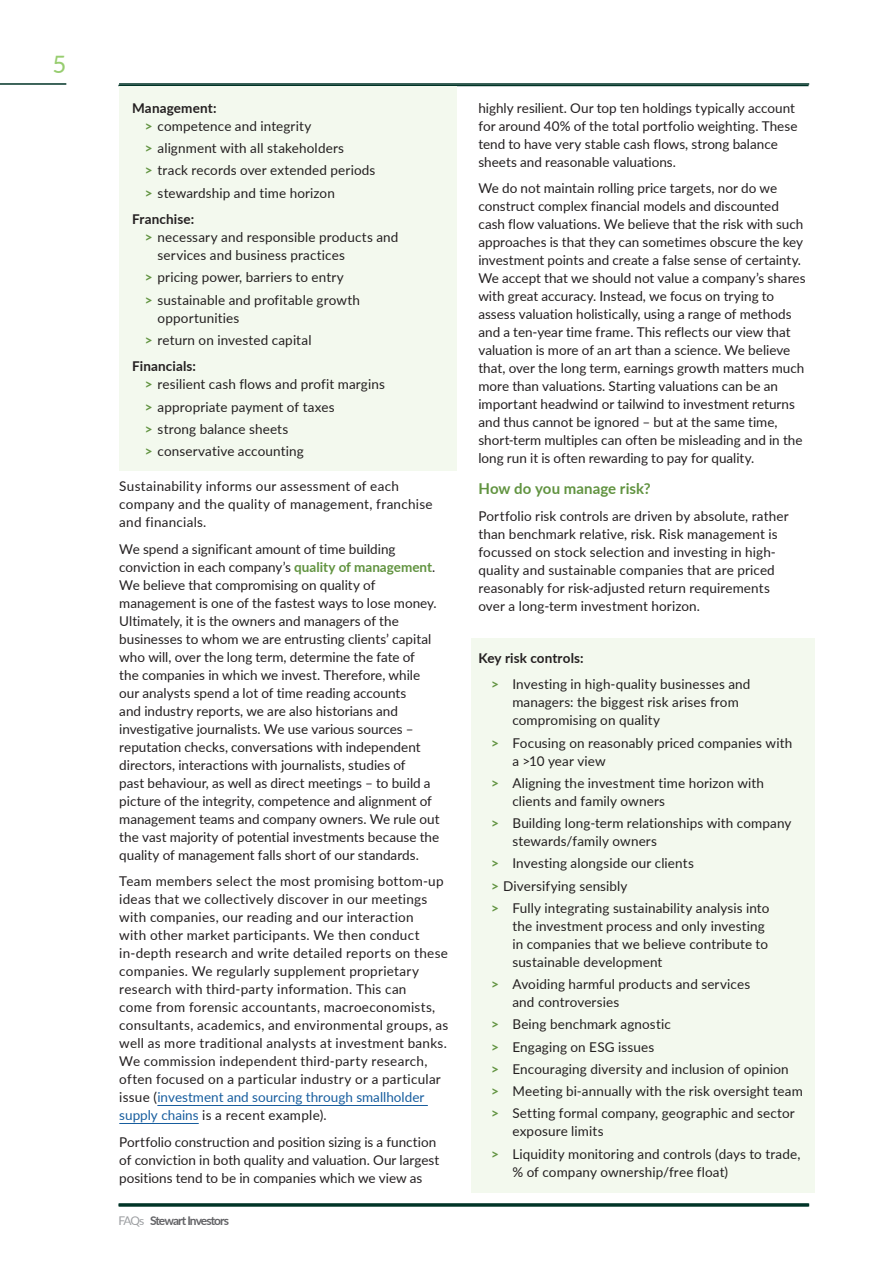
<style>
.page{position:relative;width:893px;height:1263px;background:#fff}
.page>*{position:absolute;margin:0;border:0;box-sizing:border-box;transform-origin:0 0}
.t1{font:24px "Lato";color:#97cd6f}
.t2{font:700 15px "Lato";letter-spacing:.01em;color:#619340}
.t3{font:13.5px/18px "Lato";letter-spacing:.005em;color:#231f20}
.t4{font:700 13.5px "Lato";letter-spacing:.01em;color:#231f20}
.t5{font:700 12px "Lato";letter-spacing:-.08em;color:#636366}
.s1{font-weight:700}
.s2{font-weight:700;color:#619340}
.s3{color:#175d9e}
.s4{font-weight:400;color:#9d9fa2}
</style>
<div class="page">
<hr style="left:118px;top:85px;width:691px;height:1px;background:#003427">
<div style="left:471px;top:638px;width:344px;height:554px;background:#f3f9ee"></div>
<div style="left:119px;top:86px;width:338px;height:385px;background:#f3f9ee"></div>
<hr style="left:119px;top:1203px;width:690px;height:3px;background:#003427">
<hr style="left:119px;top:83px;width:690px;height:2px;background:#003427">
<hr style="left:157px;top:1105px;width:271px;height:1px;background:#175d9e">
<hr style="left:119px;top:1123px;width:80px;height:1px;background:#175d9e">
<hr style="left:0;top:83px;width:66px;height:2px;background:#003427">
<h1 class="t1" style="left:52px;top:47px;width:15px">5</h1>
<p class="t3" style="left:145px;top:98px;width:168px;text-indent:-13px"><span class="s1">Management:<br></span><span class="s2">&gt;</span> competence and integrity</p>
<p class="t3" style="left:145px;top:137px;width:232px;line-height:22.2px"><span class="s2">&gt;</span> alignment with all stakeholders<br><span class="s2">&gt;</span> track records over extended periods <span class="s2">&gt;</span> stewardship and time horizon</p>
<p class="t4" style="left:132px;top:209px;width:64px">Franchise:</p>
<p class="t3" style="left:145px;top:228px;width:255px"><span class="s2">&gt;</span> necessary and responsible products and</p>
<p class="t3" style="left:158px;top:246px;width:189px">services and business practices</p>
<p class="t3" style="left:145px;top:266px;width:217px;line-height:22.2px"><span class="s2">&gt;</span> pricing power, barriers to entry<br><span class="s2">&gt;</span> sustainable and profitable growth</p>
<p class="t3" style="left:145px;top:306px;width:168px;line-height:22.2px;text-indent:13px">opportunities<br><span class="s2">&gt;</span> return on invested capital</p>
<p class="t3" style="left:145px;top:357px;width:242px;text-indent:-13px"><span class="s1">Financials:<br></span><span class="s2">&gt;</span> resilient cash flows and profit margins</p>
<p class="t3" style="left:145px;top:395px;width:191px;line-height:22.2px"><span class="s2">&gt;</span> appropriate payment of taxes <span class="s2">&gt;</span> strong balance sheets<br><span class="s2">&gt;</span> conservative accounting</p>
<p class="t3" style="left:119px;top:477px;width:315px">Sustainability informs our assessment of each company and the quality of management, franchise and financials.</p>
<p class="t3" style="left:119px;top:539px;width:322px">We spend a significant amount of time building conviction in each company’s <span class="s2">quality of management</span>.<br>We believe that compromising on quality of management is one of the fastest ways to lose money.<br>Ultimately, it is the owners and managers of the businesses to whom we are entrusting clients’ capital who will, over the long term, determine the fate of<br>the companies in which we invest. Therefore, while our analysts spend a lot of time reading accounts<br>and industry reports, we are also historians and investigative journalists. We use various sources – reputation checks, conversations with independent directors, interactions with journalists, studies of<br>past behaviour, as well as direct meetings – to build a picture of the integrity, competence and alignment of management teams and company owners. We rule out the vast majority of potential investments because the quality of management falls short of our standards.</p>
<p class="t3" style="left:119px;top:872px;width:330px">Team members select the most promising bottom-up ideas that we collectively discover in our meetings with companies, our reading and our interaction<br>with other market participants. We then conduct in-depth research and write detailed reports on these companies. We regularly supplement proprietary research with third-party information. This can<br>come from forensic accountants, macroeconomists, consultants, academics, and environmental groups, as well as more traditional analysts at investment banks.<br>We commission independent third-party research, often focused on a particular industry or a particular issue (<span class="s3">investment and sourcing through smallholder supply chains</span> is a recent example).</p>
<p class="t3" style="left:119px;top:1132px;width:322px">Portfolio construction and position sizing is a function of conviction in both quality and valuation. Our largest positions tend to be in companies which we view as</p>
<p class="t5" style="left:118px;top:1211px;width:112px"><span class="s4">FAQs</span> Stewart Investors</p>
<p class="t3" style="left:478px;top:98px;width:321px">highly resilient. Our top ten holdings typically account for around 40% of the total portfolio weighting. These tend to have very stable cash flows, strong balance sheets and reasonable valuations.</p>
<p class="t3" style="left:478px;top:179px;width:329px">We do not maintain rolling price targets, nor do we construct complex financial models and discounted cash flow valuations. We believe that the risk with such approaches is that they can sometimes obscure the key investment points and create a false sense of certainty.<br>We accept that we should not value a company’s shares with great accuracy. Instead, we focus on trying to assess valuation holistically, using a range of methods and a ten-year time frame. This reflects our view that valuation is more of an art than a science. We believe that, over the long term, earnings growth matters much more than valuations. Starting valuations can be an important headwind or tailwind to investment returns and thus cannot be ignored – but at the same time, short-term multiples can often be misleading and in the long run it is often rewarding to pay for quality.</p>
<p class="t2" style="left:478px;top:478px;width:174px">How do you manage risk?</p>
<p class="t3" style="left:478px;top:506px;width:312px">Portfolio risk controls are driven by absolute, rather than benchmark relative, risk. Risk management is focussed on stock selection and investing in high&shy;quality and sustainable companies that are priced reasonably for risk-adjusted return requirements over a long-term investment horizon.</p>
<p class="t3" style="left:491px;top:644px;width:261px;line-height:26.5px;text-indent:-13px"><span class="s1">Key risk controls:<br></span><span class="s2">&gt;</span> Investing in high-quality businesses and</p>
<p class="t3" style="left:512px;top:693px;width:228px">managers: the biggest risk arises from compromising on quality</p>
<p class="t3" style="left:512px;top:733px;width:281px;text-indent:-21px"><span class="s2">&gt;</span> Focusing on reasonably priced companies with a &gt;10 year view</p>
<p class="t3" style="left:512px;top:773px;width:253px;text-indent:-21px"><span class="s2">&gt;</span> Aligning the investment time horizon with clients and family owners</p>
<p class="t3" style="left:512px;top:813px;width:280px;text-indent:-21px"><span class="s2">&gt;</span> Building long-term relationships with company stewards/family owners</p>
<p class="t3" style="left:491px;top:852px;width:280px;line-height:22.2px"><span class="s2">&gt;</span> Investing alongside our clients<br><span class="s2">&gt;</span> Diversifying sensibly<br><span class="s2">&gt;</span> Fully integrating sustainability analysis into</p>
<p class="t3" style="left:512px;top:916px;width:257px">the investment process and only investing in companies that we believe contribute to sustainable development</p>
<p class="t3" style="left:512px;top:974px;width:239px;text-indent:-21px"><span class="s2">&gt;</span> Avoiding harmful products and services and controversies</p>
<p class="t3" style="left:491px;top:1013px;width:313px;line-height:22.2px"><span class="s2">&gt;</span> Being benchmark agnostic<br><span class="s2">&gt;</span> Engaging on ESG issues<br><span class="s2">&gt;</span> Encouraging diversity and inclusion of opinion<br><span class="s2">&gt;</span> Meeting bi-annually with the risk oversight team <span class="s2">&gt;</span> Setting formal company, geographic and sector</p>
<p class="t3" style="left:491px;top:1120px;width:311px;line-height:22.2px;text-indent:21px">exposure limits<br><span class="s2">&gt;</span> Liquidity monitoring and controls (days to trade,</p>
<p class="t3" style="left:512px;top:1162px;width:217px">% of company ownership/free float)</p>
</div>
